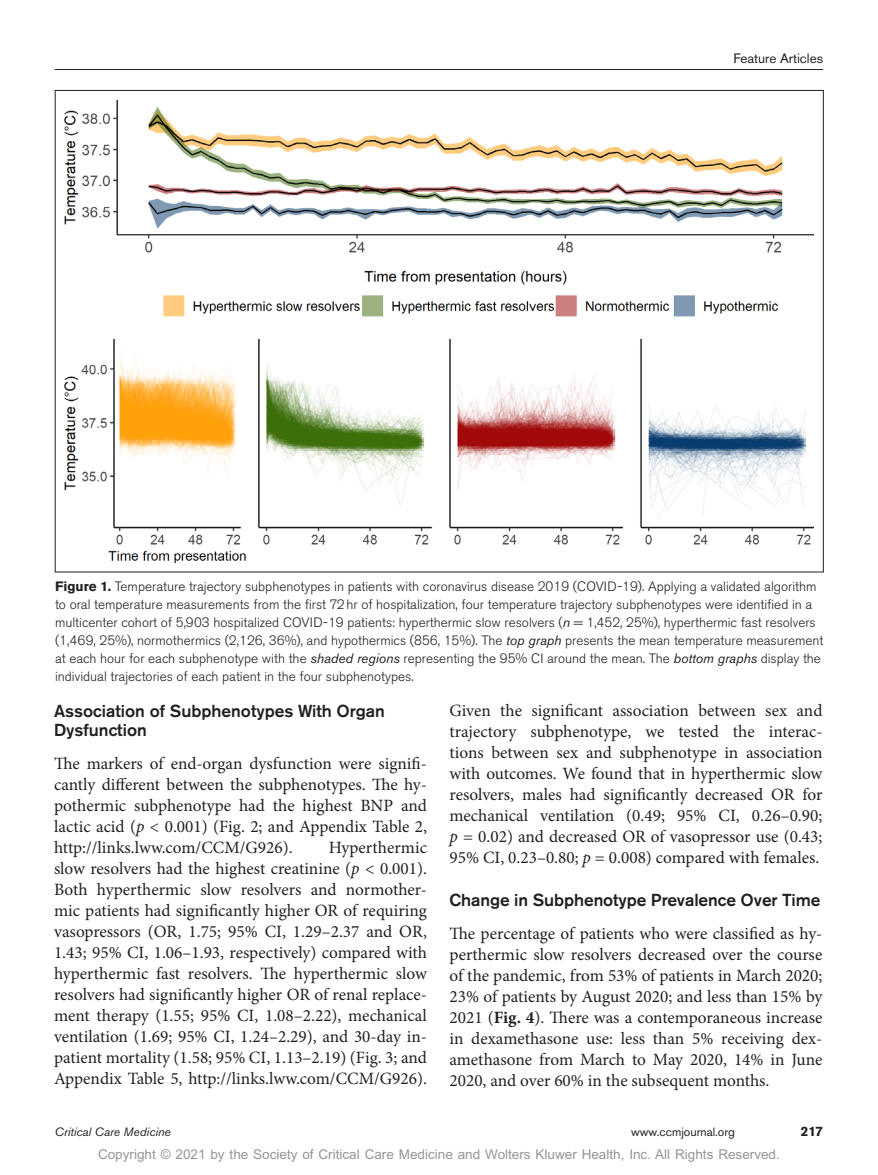
<style>
.page{position:relative;width:878px;height:1175px;background:#fff}
.page>*{position:absolute;margin:0;border:0;box-sizing:border-box;transform-origin:0 0}
.t1{font:17.25px/21px "Minion Pro";color:#231f20;text-align:justify}
.t2{font:500 17.25px/19.5px "Akzidenz Grotesk BE";color:#231f20}
.t3{font:300 13.5px/18px "Akzidenz Grotesk BE";color:#231f20}
.t4{font:13.5px "Arial MT Std";color:#939598}
.t5{font:13.5px "Akzidenz Grotesk BE";color:#231f20}
.t6{font:700 13.5px "Akzidenz Grotesk BE";color:#231f20}
.t7{font:italic 12px "Akzidenz Grotesk BE";color:#231f20}
.t8{font:12px "Akzidenz Grotesk BE";color:#231f20}
.s1{font-weight:700}
.s2{font-weight:400;font-style:italic}
.s3{font-style:italic}
</style>
<div class="page">
<hr style="left:55px;top:69px;width:768px;height:1px;background:#231f20">
<svg style="left:54px;top:90px;width:770px;height:483px"></svg>
<p class="t5" style="left:733px;top:50px;width:91px">Feature Articles</p>
<p class="t3" style="left:55px;top:577px;width:770px"><span class="s1">Figure 1.</span> Temperature trajectory subphenotypes in patients with coronavirus disease 2019 (COVID-19). Applying a validated algorithm to oral temperature measurements from the first 72hr of hospitalization, four temperature trajectory subphenotypes were identified in a multicenter cohort of 5,903 hospitalized COVID-19 patients: hyperthermic slow resolvers (<span class="s2">n</span> = 1,452, 25%), hyperthermic fast resolvers (1,469, 25%), normothermics (2,126, 36%), and hypothermics (856, 15%). The <span class="s2">top graph</span> presents the mean temperature measurement at each hour for each subphenotype with the <span class="s2">shaded regions</span> representing the 95% CI around the mean. The <span class="s2">bottom graphs</span> display the individual trajectories of each patient in the four subphenotypes.</p>
<p class="t2" style="left:54px;top:701px;width:332px">Association of Subphenotypes With Organ<br>Dysfunction</p>
<p class="t1" style="left:54px;top:753px;width:374px">The markers of end-organ dysfunction were signifi&shy;cantly different between the subphenotypes. The hy&shy;pothermic subphenotype had the highest BNP and lactic acid (<span class="s3">p</span> &lt; 0.001) (Fig. 2; and Appendix Table 2, http://links.lww.com/CCM/G926).</p>
<p class="t1" style="left:54px;top:837px;width:374px;text-indent:275px">Hyperthermic slow resolvers had the highest creatinine (<span class="s3">p</span> &lt; 0.001).<br>Both hyperthermic slow resolvers and normother&shy;mic patients had significantly higher OR of requiring vasopressors (OR, 1.75; 95% CI, 1.29–2.37 and OR, 1.43; 95% CI, 1.06–1.93, respectively) compared with hyperthermic fast resolvers. The hyperthermic slow resolvers had significantly higher OR of renal replace&shy;ment therapy (1.55; 95% CI, 1.08–2.22), mechanical ventilation (1.69; 95% CI, 1.24–2.29), and 30-day in&shy;patient mortality (1.58; 95% CI, 1.13–2.19) (Fig. 3; and Appendix Table 5, http://links.lww.com/CCM/G926).</p>
<p class="t1" style="left:449px;top:699px;width:374px">Given the significant association between sex and trajectory subphenotype, we tested the interac&shy;tions between sex and subphenotype in association with outcomes. We found that in hyperthermic slow resolvers, males had significantly decreased OR for mechanical ventilation (0.49; 95% CI, 0.26–0.90; <span class="s3">p</span> = 0.02) and decreased OR of vasopressor use (0.43; 95% CI, 0.23–0.80; <span class="s3">p</span> = 0.008) compared with females.</p>
<p class="t2" style="left:449px;top:890px;width:372px">Change in Subphenotype Prevalence Over Time</p>
<p class="t1" style="left:449px;top:923px;width:374px">The percentage of patients who were classified as hy&shy;perthermic slow resolvers decreased over the course of the pandemic, from 53% of patients in March 2020; 23% of patients by August 2020; and less than 15% by 2021 (<span class="s1">Fig. 4</span>). There was a contemporaneous increase in dexamethasone use: less than 5% receiving dex&shy;amethasone from March to May 2020, 14% in June 2020, and over 60% in the subsequent months.</p>
<p class="t7" style="left:55px;top:1125px;width:118px">Critical Care Medicine</p>
<p class="t8" style="left:631px;top:1125px;width:105px">www.ccmjournal.org</p>
<p class="t6" style="left:801px;top:1123px;width:24px">217</p>
<p class="t4" style="left:98px;top:1146px;width:683px">Copyright © 2021 by the Society of Critical Care Medicine and Wolters Kluwer Health, Inc. All Rights Reserved.</p>
</div>
